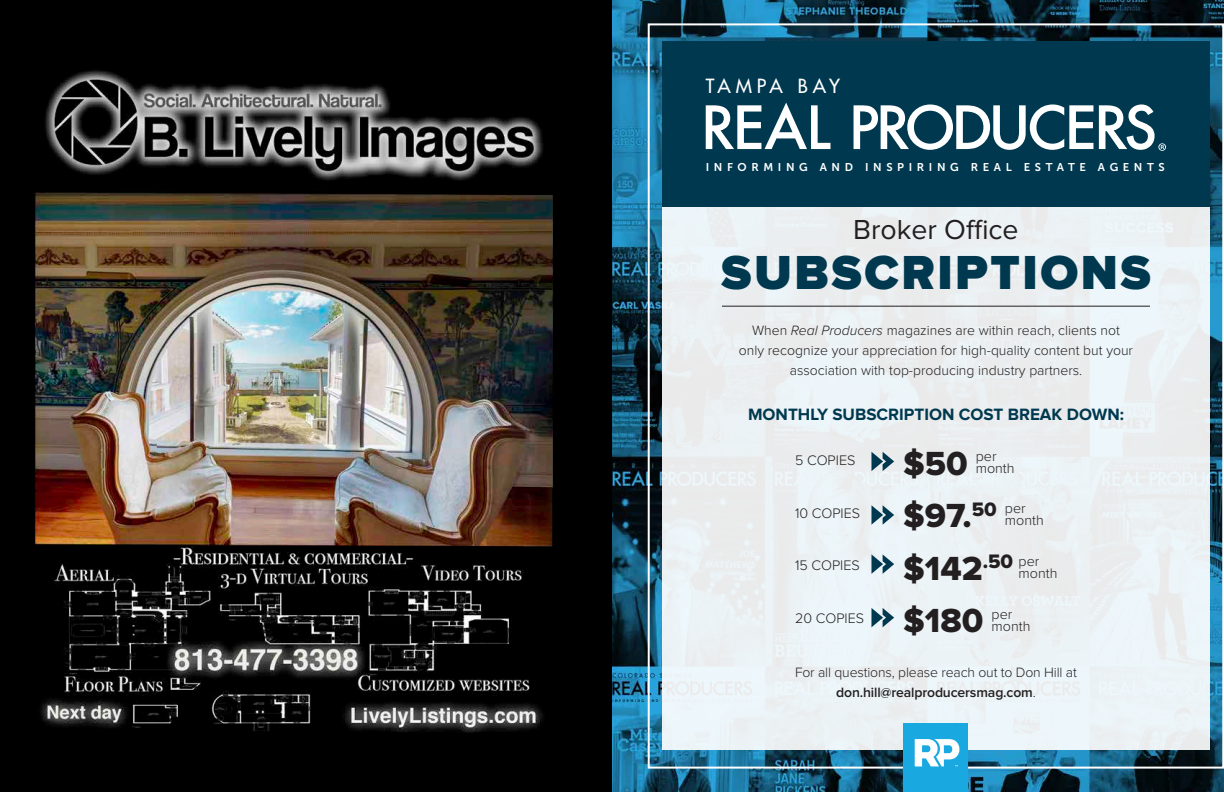
<style>
.page{position:relative;width:1224px;height:792px;background:#fff}
.page>*{position:absolute;margin:0;border:0;box-sizing:border-box;transform-origin:0 0}
.t1{font:900 49.5px "Proxima Nova";letter-spacing:.05em;color:#00394f}
.t2{font:34.6px/52.6px "Proxima Nova Extrabld";color:#231f20}
.t3{font:28.5px "Proxima Nova";color:#231f20}
.t4{font:500 19px "Futura Std";letter-spacing:.21em;color:#fff}
.t5{font:700 17px "Proxima Nova";color:#00394f}
.t6{font:300 14.3px/11.9px "Proxima Nova";color:#231f20}
.t7{font:300 14px/20px "Proxima Nova";color:#231f20;text-align:center}
.t8{font:11.3px "Museo Sans 700";letter-spacing:.41em;color:#fff}
.s1{font-style:italic}
.s2{font-weight:600}
</style>
<div class="page">
<img style="left:0;top:0;width:1224px;height:792px">
<div style="left:662px;top:42px;width:548px;height:708px;background:#ebf1f4"></div>
<div style="left:662px;top:42px;width:548px;height:165px;background:#00394f"></div>
<hr style="left:722px;top:306px;width:428px;height:1px;background:#231f20">
<svg style="left:871px;top:452px;width:23px;height:19px"></svg>
<svg style="left:871px;top:554px;width:23px;height:20px"></svg>
<svg style="left:871px;top:505px;width:23px;height:20px"></svg>
<svg style="left:871px;top:608px;width:23px;height:19px"></svg>
<div style="left:904px;top:724px;width:64px;height:68px;background:#19a8e0"></div>
<svg style="left:915px;top:739px;width:45px;height:27px"></svg>
<svg style="left:706px;top:103px;width:124px;height:46px"></svg>
<svg style="left:854px;top:104px;width:239px;height:46px"></svg>
<svg style="left:1099px;top:104px;width:67px;height:47px"></svg>
<h3 class="t4" style="left:706px;top:74px;width:136px">TAMPA BAY</h3>
<p class="t8" style="left:706px;top:161px;width:461px">INFORMING AND INSPIRING REAL ESTATE AGENTS</p>
<h3 class="t3" style="left:853px;top:213px;width:167px">Broker Office</h3>
<h1 class="t1" style="left:721px;top:250px;width:431px">SUBSCRIPTIONS</h1>
<p class="t7" style="left:739px;top:321px;width:396px">When <span class="s1">Real Producers</span> magazines are within reach, clients not only recognize your appreciation for high-quality content but your association with top-producing industry partners.</p>
<p class="t5" style="left:748px;top:407px;width:377px">MONTHLY SUBSCRIPTION COST BREAK DOWN:</p>
<p class="t6" style="left:795px;top:455px;width:62px">5 COPIES</p>
<h2 class="t2" style="left:903px;top:438px;width:112px">$50 $97.<sup>50 </sup>$142<sup>.50 </sup>$180</h2>
<p class="t6" style="left:976px;top:451px;width:40px">per month</p>
<p class="t6" style="left:1005px;top:503px;width:40px">per month</p>
<p class="t6" style="left:1019px;top:556px;width:40px">per month</p>
<p class="t6" style="left:795px;top:508px;width:67px">10 COPIES</p>
<p class="t6" style="left:795px;top:560px;width:66px">15 COPIES</p>
<p class="t6" style="left:992px;top:609px;width:40px">per month</p>
<p class="t6" style="left:795px;top:613px;width:71px">20 COPIES</p>
<p class="t7" style="left:795px;top:663px;width:283px">For all questions, please reach out to Don Hill at <span class="s2">don.hill@realproducersmag.com</span>.</p>
</div>
